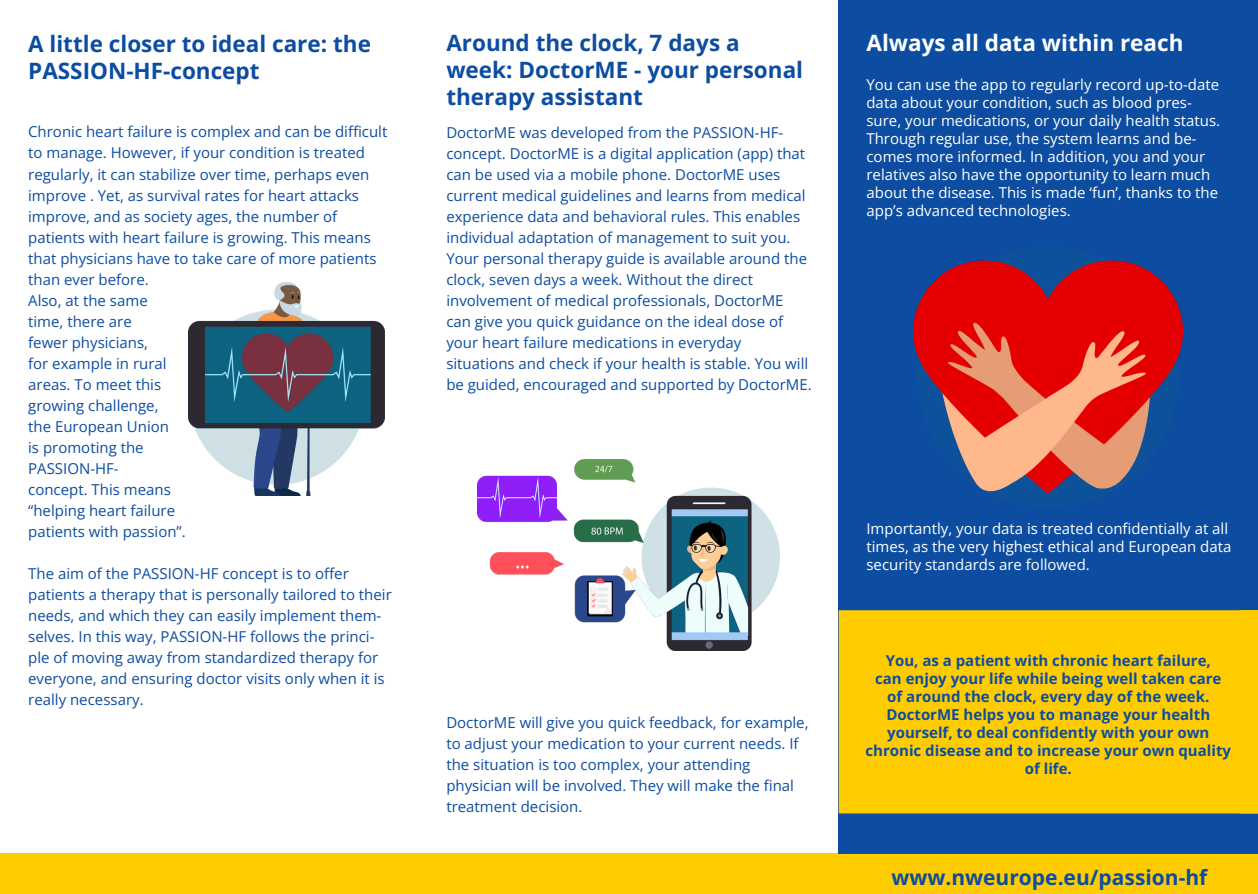
<style>
.page{position:relative;width:1258px;height:894px;background:#fff}
.page>*{position:absolute;margin:0;border:0;box-sizing:border-box;transform-origin:0 0}
.t1{font:700 22.5px/27px "Open Sans";color:#0d4da1}
.t2{font:700 22.5px "Open Sans";color:#fff}
.t3{font:700 21px "Open Sans";color:#0d4da1}
.t4{font:15px/21px "Open Sans";color:#0d4da1}
.t5{font:15px/18px "Open Sans";color:#fff}
.t6{font:700 15px/18px "Open Sans";color:#0d4da1;text-align:center}
</style>
<div class="page">
<div style="left:0;top:853px;width:1257px;height:40px;background:#fc0"></div>
<div style="left:838px;top:0;width:419px;height:853px;background:#0d4da1"></div>
<div style="left:842px;top:613px;width:411px;height:196px;background:#fc0"></div>
<div style="left:838px;top:610px;width:419px;height:203px;border:8px solid #fc0"></div>
<img style="left:478px;top:460px;width:301px;height:190px">
<img style="left:913px;top:260px;width:269px;height:234px">
<svg style="left:1239px;top:610px;width:18px;height:203px"></svg>
<img style="left:189px;top:282px;width:196px;height:213px">
<p class="t1" style="left:28px;top:30px;width:344px">A little closer to ideal care: the<br>PASSION-HF-concept</p>
<p class="t1" style="left:446px;top:29px;width:358px">Around the clock, 7 days a week: DoctorME - your personal therapy assistant</p>
<p class="t4" style="left:446px;top:121px;width:367px">DoctorME was developed from the PASSION-HF&shy;concept. DoctorME is a digital application (app) that can be used via a mobile phone. DoctorME uses current medical guidelines and learns from medical experience data and behavioral rules. This enables individual adaptation of management to suit you.<br>Your personal therapy guide is available around the clock, seven days a week. Without the direct involvement of medical professionals, DoctorME can give you quick guidance on the ideal dose of your heart failure medications in everyday situations and check if your health is stable. You will be guided, encouraged and supported by DoctorME.</p>
<p class="t4" style="left:28px;top:121px;width:360px">Chronic heart failure is complex and can be difficult to manage. However, if your condition is treated regularly, it can stabilize over time, perhaps even improve . Yet, as survival rates for heart attacks improve, and as society ages, the number of patients with heart failure is growing. This means that physicians have to take care of more patients than ever before.<br>Also, at the same<br>time, there are<br>fewer physicians,<br>for example in rural<br>areas. To meet this<br>growing challenge,<br>the European Union<br>is promoting the<br>PASSION-HF-<br>concept. This means<br>“helping heart failure<br>patients with passion”.</p>
<p class="t4" style="left:28px;top:562px;width:365px">The aim of the PASSION-HF concept is to offer patients a therapy that is personally tailored to their needs, and which they can easily implement them&shy;selves. In this way, PASSION-HF follows the princi&shy;ple of moving away from standardized therapy for everyone, and ensuring doctor visits only when it is really necessary.</p>
<p class="t4" style="left:446px;top:711px;width:364px">DoctorME will give you quick feedback, for example, to adjust your medication to your current needs. If the situation is too complex, your attending physician will be involved. They will make the final treatment decision.</p>
<p class="t2" style="left:866px;top:27px;width:318px">Always all data within reach</p>
<p class="t5" style="left:866px;top:75px;width:355px">You can use the app to regularly record up-to-date data about your condition, such as blood pres&shy;sure, your medications, or your daily health status.<br>Through regular use, the system learns and be&shy;comes more informed. In addition, you and your relatives also have the opportunity to learn much about the disease. This is made ‘fun’, thanks to the app’s advanced technologies.</p>
<p class="t5" style="left:866px;top:519px;width:366px">Importantly, your data is treated confidentially at all times, as the very highest ethical and European data security standards are followed.</p>
<p class="t6" style="left:865px;top:650px;width:367px">You, as a patient with chronic heart failure,<br>can enjoy your life while being well taken care<br>of around the clock, every day of the week.<br>DoctorME helps you to manage your health yourself, to deal confidently with your own chronic disease and to increase your own quality of life.</p>
<p class="t3" style="left:891px;top:862px;width:317px">www.nweurope.eu/passion-hf</p>
</div>
